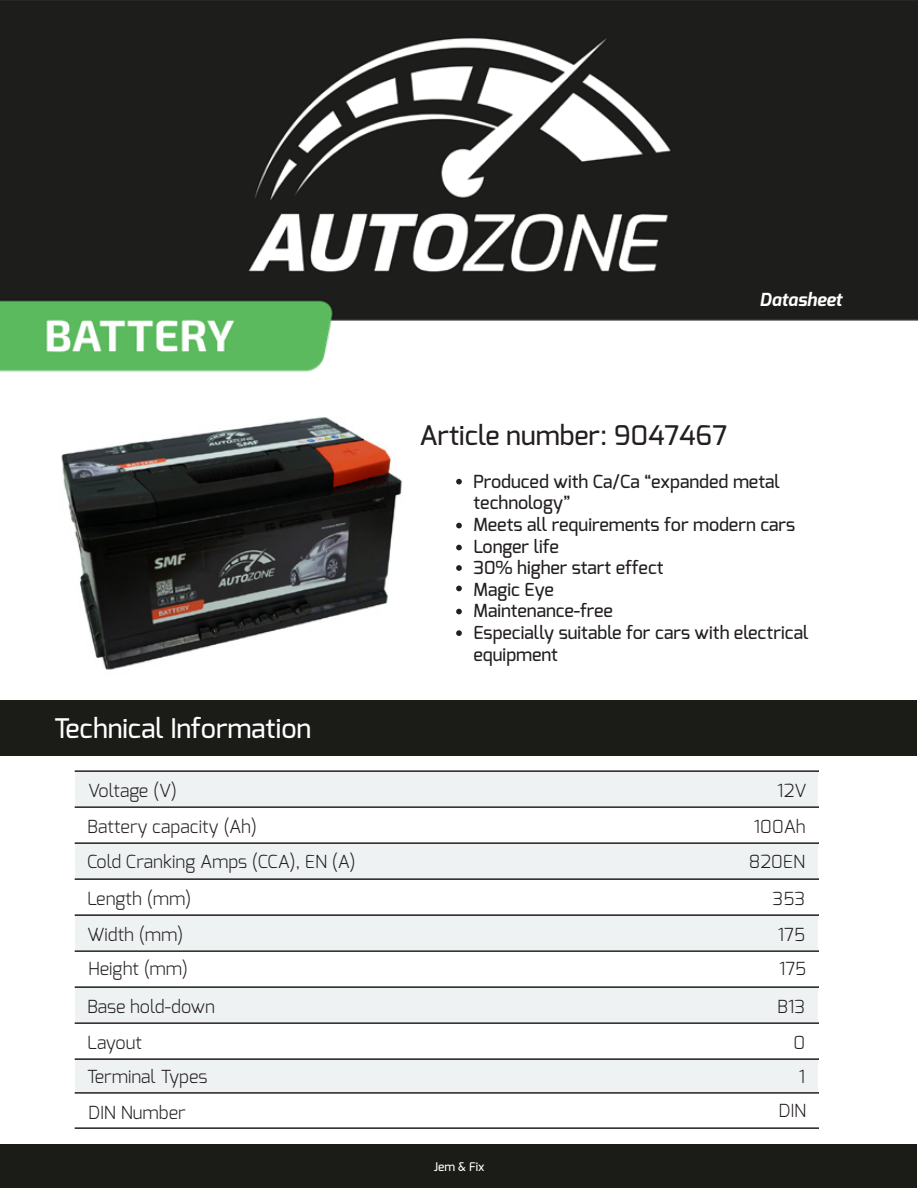
<style>
.page{position:relative;width:918px;height:1188px;background:#fff}
.page>*{position:absolute;margin:0;border:0;box-sizing:border-box;transform-origin:0 0}
.t1{font:500 27px "Exo";color:#231f20}
.t2{font:500 27px "Exo";color:#fff}
.t3{font:500 18px "Exo";color:#231f20}
.t4{font:300 18px "Exo";color:#231f20}
.t5{font:italic 700 18px "Exo";color:#fff}
.t6{font:500 12px "Exo";color:#fff}
</style>
<div class="page">
<div style="left:75px;top:1058px;width:743px;height:34px;background:#eff2f3"></div>
<div style="left:75px;top:986px;width:743px;height:36px;background:#eff2f3"></div>
<div style="left:75px;top:914px;width:743px;height:36px;background:#eff2f3"></div>
<div style="left:75px;top:843px;width:743px;height:35px;background:#eff2f3"></div>
<div style="left:75px;top:772px;width:743px;height:34px;background:#eff2f3"></div>
<img style="left:0;top:0;width:918px;height:372px">
<img style="left:61px;top:417px;width:341px;height:253px">
<hr style="left:75px;top:770px;width:744px;height:2px;background:#231f20">
<hr style="left:75px;top:806px;width:744px;height:2px;background:#231f20">
<hr style="left:75px;top:842px;width:744px;height:2px;background:#231f20">
<hr style="left:75px;top:878px;width:744px;height:2px;background:#231f20">
<hr style="left:75px;top:914px;width:744px;height:2px;background:#231f20">
<hr style="left:75px;top:950px;width:744px;height:2px;background:#231f20">
<hr style="left:75px;top:986px;width:744px;height:2px;background:#231f20">
<hr style="left:75px;top:1022px;width:744px;height:2px;background:#231f20">
<hr style="left:75px;top:1058px;width:744px;height:2px;background:#231f20">
<hr style="left:75px;top:1092px;width:744px;height:2px;background:#231f20">
<hr style="left:75px;top:1127px;width:744px;height:2px;background:#231f20">
<svg style="left:456px;top:479px;width:6px;height:5px"></svg>
<svg style="left:456px;top:523px;width:6px;height:5px"></svg>
<svg style="left:456px;top:545px;width:6px;height:5px"></svg>
<div style="left:1px;top:700px;width:916px;height:55px;background:#1b1b18"></div>
<div style="left:1px;top:1145px;width:916px;height:43px;background:#1b1b18"></div>
<svg style="left:456px;top:565px;width:6px;height:6px"></svg>
<svg style="left:456px;top:586px;width:6px;height:5px"></svg>
<svg style="left:456px;top:609px;width:6px;height:5px"></svg>
<svg style="left:456px;top:630px;width:6px;height:6px"></svg>
<p class="t5" style="left:760px;top:288px;width:84px">Datasheet</p>
<p class="t2" style="left:54px;top:710px;width:259px">Technical Information</p>
<p class="t1" style="left:419px;top:418px;width:309px">Article number: 9047467</p>
<p class="t3" style="left:473px;top:470px;width:308px">Produced with Ca/Ca “expanded metal</p>
<p class="t3" style="left:473px;top:491px;width:99px">technology”</p>
<p class="t3" style="left:473px;top:513px;width:323px">Meets all requirements for modern cars</p>
<p class="t3" style="left:473px;top:535px;width:87px">Longer life</p>
<p class="t3" style="left:473px;top:556px;width:192px">30% higher start effect</p>
<p class="t3" style="left:473px;top:578px;width:82px">Magic Eye</p>
<p class="t3" style="left:473px;top:599px;width:141px">Maintenance-free</p>
<p class="t3" style="left:473px;top:621px;width:337px">Especially suitable for cars with electrical</p>
<p class="t3" style="left:473px;top:643px;width:86px">equipment</p>
<p class="t4" style="left:88px;top:779px;width:90px">Voltage (V)</p>
<p class="t4" style="left:777px;top:779px;width:31px">12V</p>
<p class="t4" style="left:87px;top:815px;width:171px">Battery capacity (Ah)</p>
<p class="t4" style="left:754px;top:815px;width:53px">100Ah</p>
<p class="t4" style="left:87px;top:850px;width:270px">Cold Cranking Amps (CCA), EN (A)</p>
<p class="t4" style="left:749px;top:850px;width:58px">820EN</p>
<p class="t4" style="left:87px;top:887px;width:106px">Length (mm)</p>
<p class="t4" style="left:773px;top:887px;width:34px">353</p>
<p class="t4" style="left:87px;top:923px;width:98px">Width (mm)</p>
<p class="t4" style="left:778px;top:923px;width:29px">175</p>
<p class="t4" style="left:88px;top:957px;width:101px">Height (mm)</p>
<p class="t4" style="left:779px;top:957px;width:29px">175</p>
<p class="t4" style="left:87px;top:995px;width:129px">Base hold-down</p>
<p class="t4" style="left:777px;top:995px;width:29px">B13</p>
<p class="t4" style="left:87px;top:1031px;width:57px">Layout</p>
<p class="t4" style="left:794px;top:1031px;width:13px">0</p>
<p class="t4" style="left:87px;top:1065px;width:122px">Terminal Types</p>
<p class="t4" style="left:799px;top:1065px;width:8px">1</p>
<p class="t4" style="left:88px;top:1101px;width:99px">DIN Number</p>
<p class="t4" style="left:779px;top:1099px;width:29px">DIN</p>
<p class="t6" style="left:434px;top:1159px;width:52px">Jem &amp; Fix</p>
</div>
